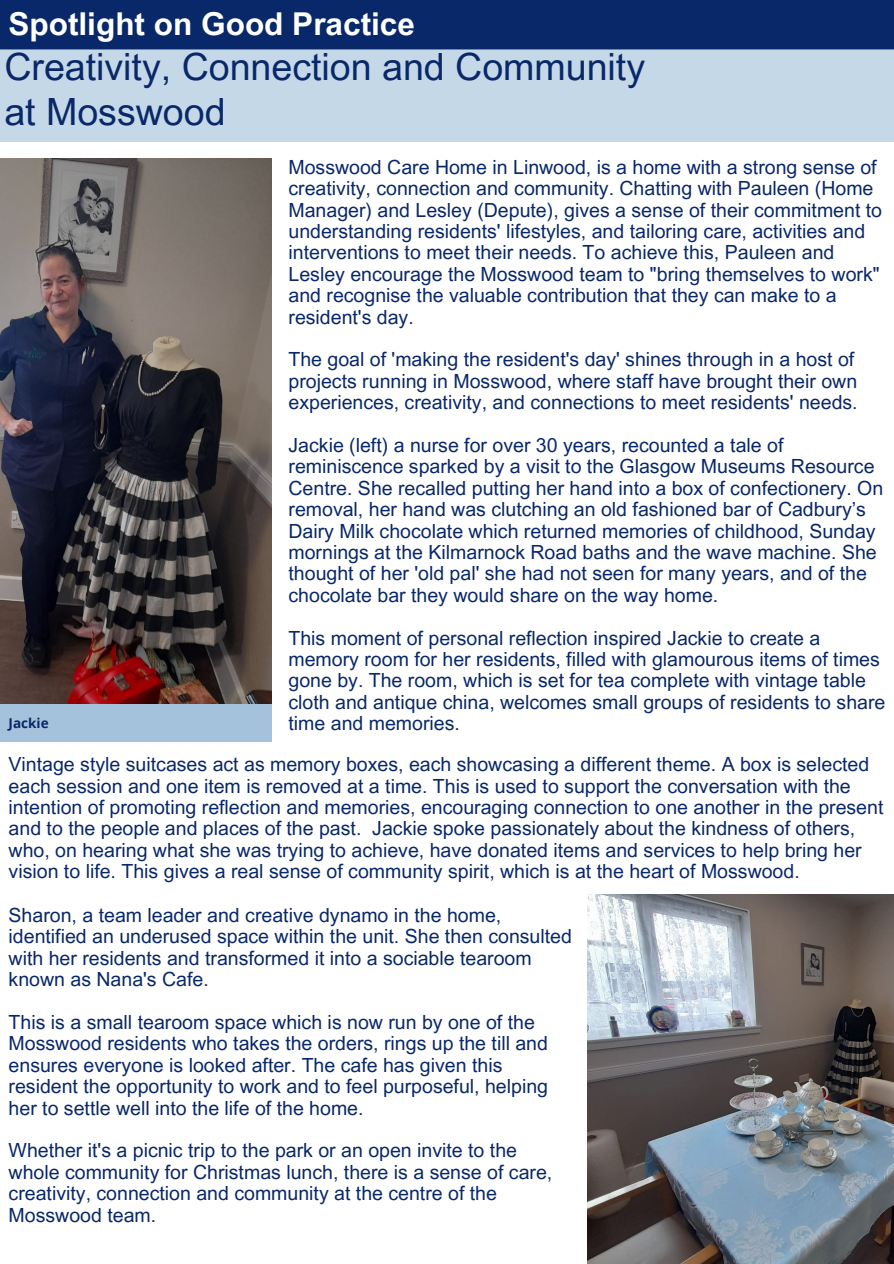
<style>
.page{position:relative;width:894px;height:1264px;background:#fff}
.page>*{position:absolute;margin:0;border:0;box-sizing:border-box;transform-origin:0 0}
.t1{font:37.5px "Arial MT Pro";color:#092869}
.t2{font:700 31.5px "Arial MT Pro";color:#fff}
.t3{font:19.5px/21.5px "Arial MT Pro";color:#092869}
.t4{font:700 13.5px "Open Sans";color:#092869}
</style>
<div class="page">
<div style="left:0;top:0;width:893px;height:49px;background:#092869"></div>
<img style="left:0;top:158px;width:271px;height:545px">
<img style="left:587px;top:894px;width:306px;height:369px">
<div style="left:0;top:50px;width:893px;height:91px;background:#c5d8e8"></div>
<div style="left:0;top:703px;width:271px;height:38px;background:#a4c2db"></div>
<p class="t2" style="left:8px;top:12px;width:408px">Spotlight on Good Practice</p>
<p class="t1" style="left:4px;top:52px;width:642px">Creativity, Connection and Community</p>
<p class="t1" style="left:4px;top:97px;width:223px">at Mosswood</p>
<p class="t4" style="left:9px;top:713px;width:42px">Jackie</p>
<p class="t3" style="left:288px;top:158px;width:595px">Mosswood Care Home in Linwood, is a home with a strong sense of creativity, connection and community. Chatting with Pauleen (Home Manager) and Lesley (Depute), gives a sense of their commitment to understanding residents' lifestyles, and tailoring care, activities and interventions to meet their needs. To achieve this, Pauleen and Lesley encourage the Mosswood team to "bring themselves to work" and recognise the valuable contribution that they can make to a resident's day.</p>
<p class="t3" style="left:288px;top:351px;width:570px">The goal of 'making the resident's day' shines through in a host of projects running in Mosswood, where staff have brought their own experiences, creativity, and connections to meet residents' needs.</p>
<p class="t3" style="left:288px;top:437px;width:596px">Jackie (left) a nurse for over 30 years, recounted a tale of reminiscence sparked by a visit to the Glasgow Museums Resource Centre. She recalled putting her hand into a box of confectionery. On removal, her hand was clutching an old fashioned bar of Cadbury’s Dairy Milk chocolate which returned memories of childhood, Sunday mornings at the Kilmarnock Road baths and the wave machine. She thought of her 'old pal' she had not seen for many years, and of the chocolate bar they would share on the way home.</p>
<p class="t3" style="left:288px;top:629px;width:598px">This moment of personal reflection inspired Jackie to create a memory room for her residents, filled with glamourous items of times gone by. The room, which is set for tea complete with vintage table cloth and antique china, welcomes small groups of residents to share time and memories.</p>
<p class="t3" style="left:9px;top:756px;width:876px">Vintage style suitcases act as memory boxes, each showcasing a different theme. A box is selected each session and one item is removed at a time. This is used to support the conversation with the intention of promoting reflection and memories, encouraging connection to one another in the present and to the people and places of the past. Jackie spoke passionately about the kindness of others, who, on hearing what she was trying to achieve, have donated items and services to help bring her vision to life. This gives a real sense of community spirit, which is at the heart of Mosswood.</p>
<p class="t3" style="left:9px;top:906px;width:564px">Sharon, a team leader and creative dynamo in the home, identified an underused space within the unit. She then consulted with her residents and transformed it into a sociable tearoom known as Nana's Cafe.</p>
<p class="t3" style="left:9px;top:1013px;width:540px">This is a small tearoom space which is now run by one of the Mosswood residents who takes the orders, rings up the till and ensures everyone is looked after. The cafe has given this resident the opportunity to work and to feel purposeful, helping her to settle well into the life of the home.</p>
<p class="t3" style="left:9px;top:1142px;width:545px">Whether it's a picnic trip to the park or an open invite to the whole community for Christmas lunch, there is a sense of care, creativity, connection and community at the centre of the Mosswood team.</p>
</div>
